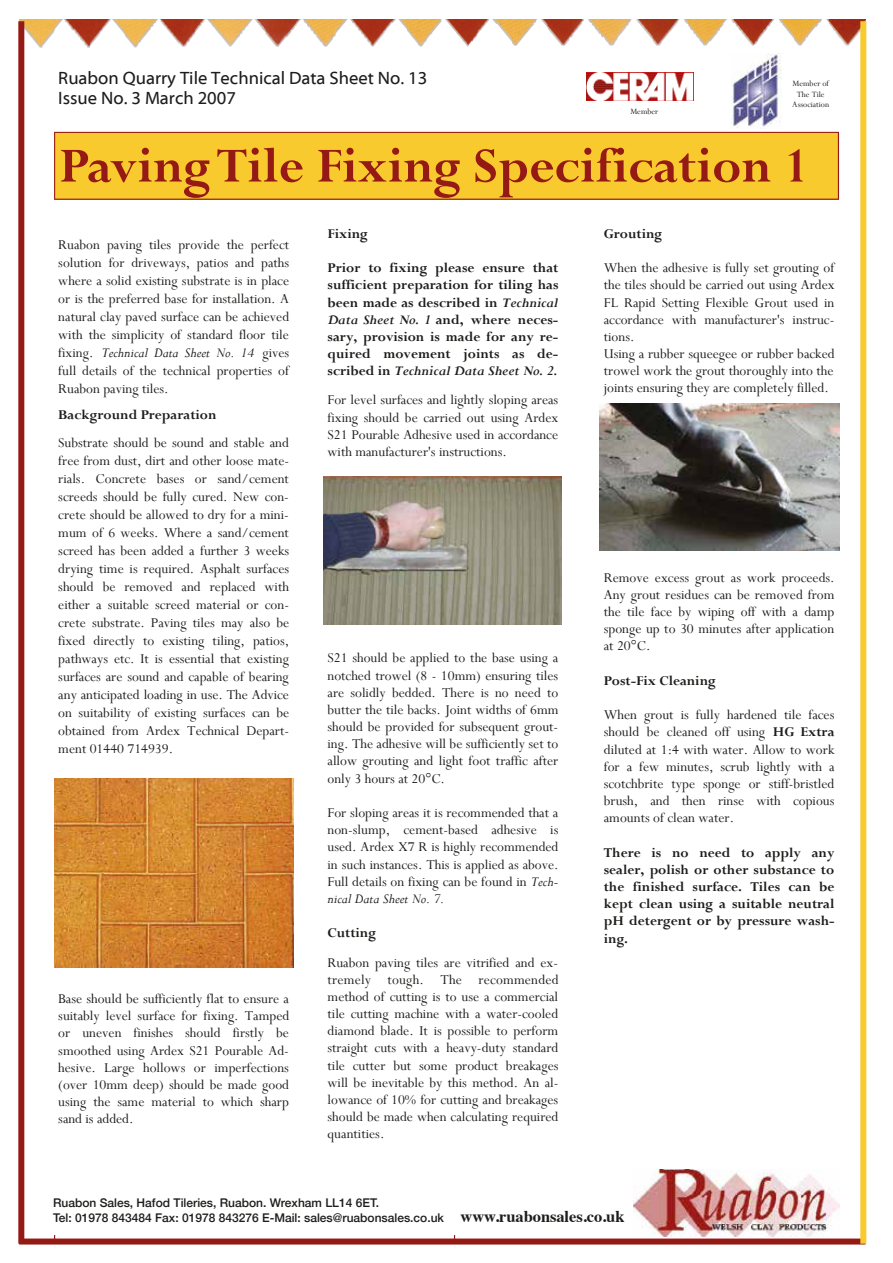
<style>
.page{position:relative;width:893px;height:1263px;background:#fff}
.page>*{position:absolute;margin:0;border:0;box-sizing:border-box;transform-origin:0 0}
.t1{font:700 54px "Perpetua";color:#951914}
.t2{font:18px/20.5px "Myriad Web Pro";color:#1d1d1b}
.t3{font:15px/17.2px "Perpetua";color:#1d1d1b;text-align:justify}
.t4{font:700 15px/17.2px "Perpetua";color:#1d1d1b;text-align:justify}
.t5{font:700 15px "Times New Roman";color:#1d1d1b}
.t6{font:500 12px "Helvetica Neue";color:#1d1d1b}
.t7{font:12px/13.8px "Arial";color:#1d1d1b}
.t8{font:9px/10.4px "Perpetua";color:#1d1d1b;text-align:center}
.s1{font-style:italic}
.s2{font-weight:700}
.s3{font-family:"Times";font-weight:700;font-size:16.5px}
</style>
<div class="page">
<div style="left:19px;top:1239px;width:846px;height:6px;background:#951914"></div>
<img style="left:19px;top:20px;width:846px;height:34px">
<img style="left:634px;top:1169px;width:205px;height:67px">
<div style="left:54px;top:132px;width:785px;height:68px;background:#f8ca2e"></div>
<img style="left:587px;top:72px;width:106px;height:28px">
<div style="left:18px;top:21px;width:6px;height:1223px;background:#951914"></div>
<div style="left:860px;top:21px;width:6px;height:1223px;background:#f8ca2e"></div>
<svg style="left:54px;top:1235px;width:401px;height:4px"></svg>
<img style="left:731px;top:54px;width:51px;height:74px">
<img style="left:54px;top:778px;width:239px;height:189px">
<img style="left:323px;top:476px;width:238px;height:148px">
<img style="left:600px;top:404px;width:239px;height:146px">
<p class="t2" style="left:58px;top:68px;width:370px">Ruabon Quarry Tile Technical Data Sheet No. 13<br>Issue No. 3 March 2007</p>
<p class="t8" style="left:630px;top:106px;width:29px">Member</p>
<p class="t8" style="left:792px;top:78px;width:38px">Member of<br>The Tile<br>Association</p>
<h1 class="t1" style="left:59px;top:132px;width:751px">Paving Tile Fixing Specification 1</h1>
<p class="t3" style="left:58px;top:235px;width:232px;line-height:18px">Ruabon paving tiles provide the perfect solution for driveways, patios and paths where a solid existing substrate is in place or is the preferred base for installation. A natural clay paved surface can be achieved with the simplicity of standard floor tile fixing. <span class="s1">Technical Data Sheet No. 14</span> gives full details of the technical properties of Ruabon paving tiles.</p>
<p class="t4" style="left:58px;top:406px;width:160px">Background Preparation</p>
<p class="t3" style="left:58px;top:434px;width:232px;line-height:18px">Substrate should be sound and stable and free from dust, dirt and other loose mate&shy;rials. Concrete bases or sand/cement screeds should be fully cured. New con&shy;crete should be allowed to dry for a mini&shy;mum of 6 weeks. Where a sand/cement screed has been added a further 3 weeks drying time is required. Asphalt surfaces should be removed and replaced with either a suitable screed material or con&shy;crete substrate. Paving tiles may also be fixed directly to existing tiling, patios, pathways etc. It is essential that existing surfaces are sound and capable of bearing any anticipated loading in use. The Advice on suitability of existing surfaces can be obtained from Ardex Technical Depart&shy;ment 01440 714939.</p>
<p class="t3" style="left:58px;top:990px;width:233px">Base should be sufficiently flat to ensure a suitably level surface for fixing. Tamped or uneven finishes should firstly be smoothed using Ardex S21 Pourable Ad&shy;hesive. Large hollows or imperfections (over 10mm deep) should be made good using the same material to which sharp sand is added.</p>
<p class="t4" style="left:328px;top:225px;width:42px">Fixing</p>
<p class="t4" style="left:328px;top:259px;width:233px">Prior to fixing please ensure that sufficient preparation for tiling has been made as described in <span class="s1">Technical Data Sheet No. 1</span> and, where neces&shy;sary, provision is made for any re&shy;quired movement joints as de&shy;scribed in <span class="s1">Technical Data Sheet No. 2.</span></p>
<p class="t3" style="left:328px;top:391px;width:232px">For level surfaces and lightly sloping areas fixing should be carried out using Ardex S21 Pourable Adhesive used in accordance with manufacturer's instructions.</p>
<p class="t3" style="left:328px;top:649px;width:233px">S21 should be applied to the base using a notched trowel (8 - 10mm) ensuring tiles are solidly bedded. There is no need to butter the tile backs. Joint widths of 6mm should be provided for subsequent grout&shy;ing. The adhesive will be sufficiently set to allow grouting and light foot traffic after only 3 hours at 20°C.</p>
<p class="t3" style="left:328px;top:804px;width:232px">For sloping areas it is recommended that a non-slump, cement-based adhesive is used. Ardex X7 R is highly recommended in such instances. This is applied as above.<br>Full details on fixing can be found in <span class="s1">Tech&shy;nical Data Sheet No. 7.</span></p>
<p class="t4" style="left:328px;top:924px;width:50px">Cutting</p>
<p class="t3" style="left:328px;top:953px;width:232px">Ruabon paving tiles are vitrified and ex&shy;tremely tough. The recommended method of cutting is to use a commercial tile cutting machine with a water-cooled diamond blade. It is possible to perform straight cuts with a heavy-duty standard tile cutter but some product breakages will be inevitable by this method. An al&shy;lowance of 10% for cutting and breakages should be made when calculating required quantities.</p>
<p class="t4" style="left:604px;top:225px;width:60px">Grouting</p>
<p class="t3" style="left:604px;top:259px;width:232px;text-align:left">When the adhesive is fully set grouting of the tiles should be carried out using Ardex FL Rapid Setting Flexible Grout used in accordance with manufacturer's instruc&shy;tions.<br>Using a rubber squeegee or rubber backed trowel work the grout thoroughly into the joints ensuring they are completely filled.</p>
<p class="t3" style="left:604px;top:568px;width:232px">Remove excess grout as work proceeds.<br>Any grout residues can be removed from the tile face by wiping off with a damp sponge up to 30 minutes after application at 20°C.</p>
<p class="t4" style="left:604px;top:672px;width:114px">Post-Fix Cleaning</p>
<p class="t3" style="left:604px;top:706px;width:232px">When grout is fully hardened tile faces should be cleaned off using <span class="s2">HG Extra </span>diluted at 1:4 with water. Allow to work for a few minutes, scrub lightly with a scotchbrite type sponge or stiff-bristled brush, and then rinse with copious amounts of clean water.</p>
<p class="t4" style="left:604px;top:844px;width:232px">There is no need to apply any sealer, polish or other substance to the finished surface. Tiles can be kept clean using a suitable neutral pH detergent or by pressure wash&shy;ing.</p>
<p class="t7" style="left:58px;top:1196px;width:387px">Dennis Ruabon Sales, Hafod Tileries, Ruabon. Wrexham LL14 6ET. Tel:<br>01978 843484 Fax: 01978 843276 E-Mail: sales@dennisruabon.co.uk</p>
<p class="t6" style="left:53px;top:1194px;width:328px">Ruabon Sales, Hafod Tileries, Ruabon. Wrexham LL14 6ET.</p>
<p class="t6" style="left:52px;top:1208px;width:573px">Tel: 01978 843484 Fax: 01978 843276 E-Mail: sales@ruabonsales.co.uk <span class="s3">www.ruabonsales.co.uk</span></p>
<p class="t5" style="left:461px;top:1206px;width:164px">www.dennisruabon.co.uk</p>
</div>
